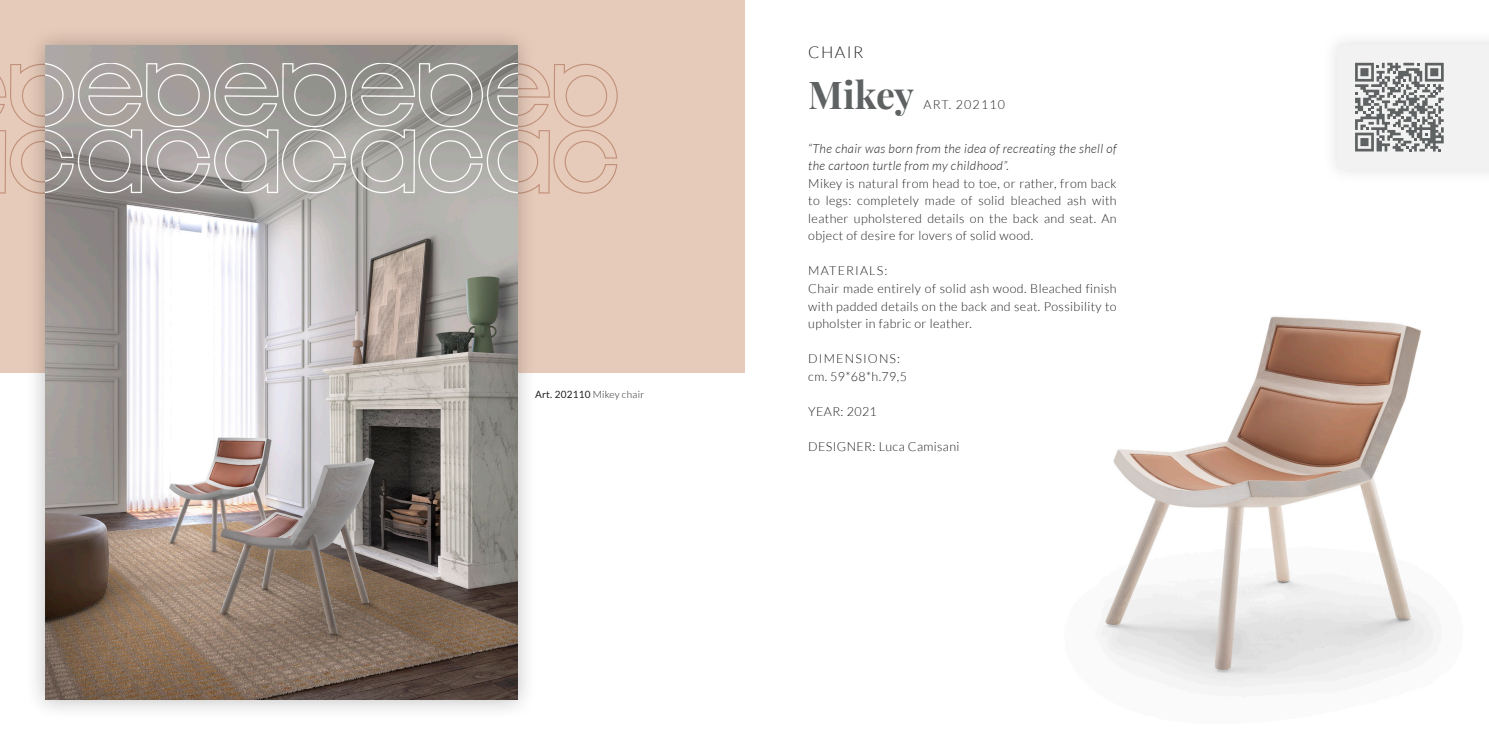
<style>
.page{position:relative;width:1489px;height:745px;background:#fff}
.page>*{position:absolute;margin:0;border:0;box-sizing:border-box;transform-origin:0 0}
.t1{font:700 37.5px "Playfair Display";letter-spacing:-.005em;color:#5f6262}
.t2{font:300 16.25px "Lato";letter-spacing:.09em;color:#231f20}
.t3{font:300 12.5px/17.5px "Lato";letter-spacing:.03em;color:#231f20;text-align:justify}
.t4{font:italic 300 12.5px/17.5px "Lato";letter-spacing:.03em;color:#231f20}
.t5{font:300 12.5px "Lato";letter-spacing:.09em;color:#231f20}
.t6{font:10px "Lato";letter-spacing:.02em;color:#231f20}
.s1{font-weight:300}
</style>
<div class="page">
<div style="left:1321px;top:29px;width:167px;height:156px;background:#fafafa"></div>
<div style="left:1337px;top:45px;width:151px;height:124px;background:#f2f2f2"></div>
<div style="left:0;top:0;width:744px;height:372px;background:#e7cbba"></div>
<svg style="left:0;top:63px;width:618px;height:131px"></svg>
<div style="left:25px;top:25px;width:512px;height:694px;background:#231f20;opacity:.3"></div>
<img style="left:45px;top:45px;width:472px;height:654px">
<img style="left:1100px;top:316px;width:334px;height:373px">
<svg style="left:1355px;top:63px;width:88px;height:88px"></svg>
<img style="left:45px;top:63px;width:472px;height:131px">
<p class="t6" style="left:535px;top:389px;width:111px">Art. 202110 <span class="s1">Mikey chair</span></p>
<p class="t2" style="left:808px;top:44px;width:57px">CHAIR</p>
<p class="t1" style="left:808px;top:65px;width:107px">Mikey</p>
<p class="t5" style="left:923px;top:98px;width:83px">ART. 202110</p>
<p class="t4" style="left:808px;top:140px;width:310px">“The chair was born from the idea of recreating the shell of the cartoon turtle from my childhood”.</p>
<p class="t3" style="left:808px;top:174px;width:310px">Mikey is natural from head to toe, or rather, from back to legs: completely made of solid bleached ash with leather upholstered details on the back and seat. An object of desire for lovers of solid wood.</p>
<p class="t5" style="left:808px;top:264px;width:81px">MATERIALS:</p>
<p class="t3" style="left:808px;top:279px;width:310px">Chair made entirely of solid ash wood. Bleached finish with padded details on the back and seat. Possibility to upholster in fabric or leather.</p>
<p class="t5" style="left:808px;top:351px;width:93px">DIMENSIONS:</p>
<p class="t3" style="left:808px;top:367px;width:100px">cm. 59*68*h.79,5</p>
<p class="t3" style="left:808px;top:402px;width:70px">YEAR: 2021</p>
<p class="t3" style="left:808px;top:437px;width:153px">DESIGNER: Luca Camisani</p>
</div>
